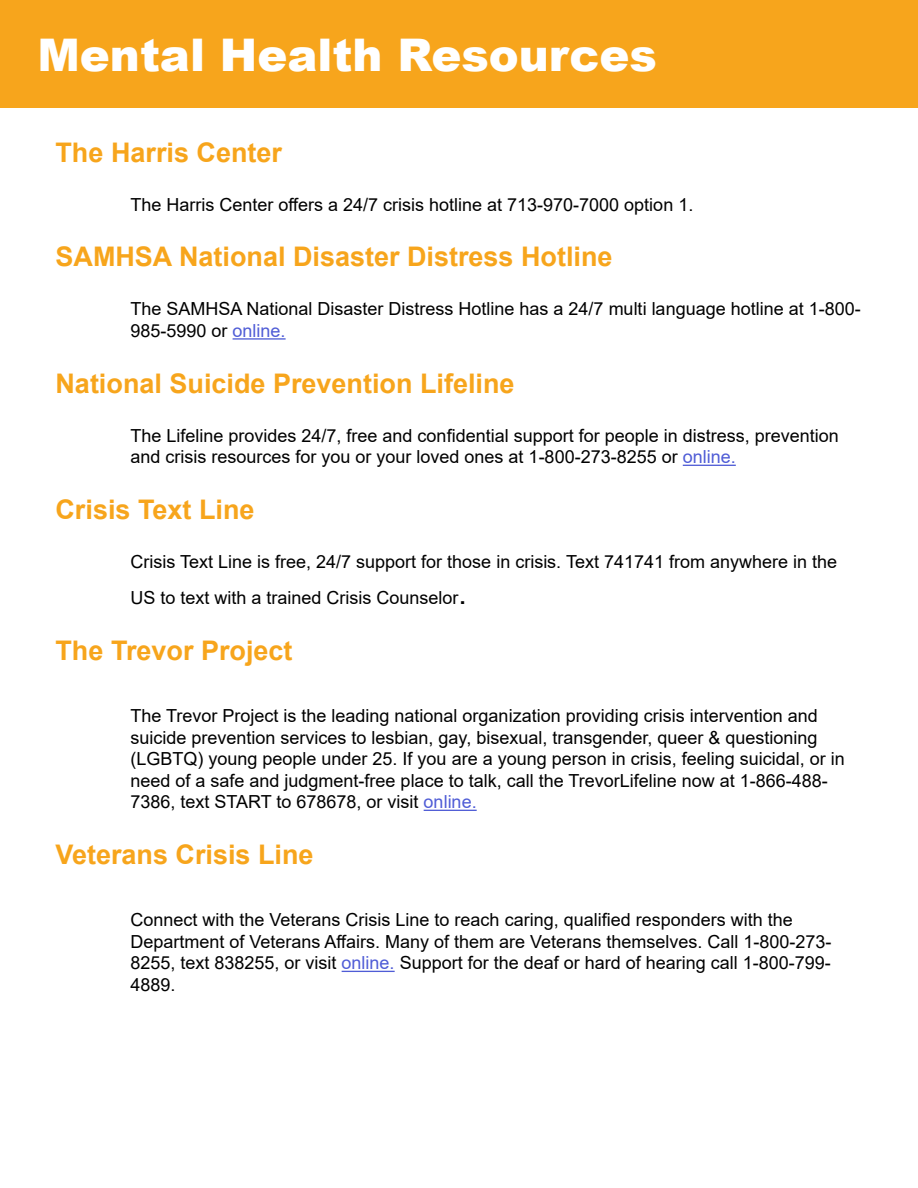
<style>
.page{position:relative;width:918px;height:1188px;background:#fff}
.page>*{position:absolute;margin:0;border:0;box-sizing:border-box;transform-origin:0 0}
.t1{font:900 45px "Arial";color:#fff}
.t2{font:700 27px "Arial";color:#f7a51c}
.t3{font:18px/21.6px "Arial";color:#000}
.s1{color:#4f5cd6}
.s2{font-size:30px}
</style>
<div class="page">
<div style="left:0;top:0;width:918px;height:108px;background:#f7a51c"></div>
<hr style="left:233px;top:338px;width:53px;height:2px;background:#4f5cd6">
<hr style="left:683px;top:465px;width:53px;height:1px;background:#4f5cd6">
<hr style="left:424px;top:810px;width:53px;height:1px;background:#4f5cd6">
<hr style="left:342px;top:971px;width:53px;height:1px;background:#4f5cd6">
<h1 class="t1" style="left:38px;top:22px;width:621px">Mental Health Resources</h1>
<h2 class="t2" style="left:56px;top:133px;width:228px">The Harris Center</h2>
<p class="t3" style="left:130px;top:193px;width:564px">The Harris Center offers a 24/7 crisis hotline at 713-970-7000 option 1.</p>
<h2 class="t2" style="left:56px;top:238px;width:559px">SAMHSA National Disaster Distress Hotline</h2>
<p class="t3" style="left:130px;top:298px;width:732px">The SAMHSA National Disaster Distress Hotline has a 24/7 multi language hotline at 1-800-<br>985-5990 or <span class="s1">online.</span></p>
<h2 class="t2" style="left:56px;top:364px;width:461px">National Suicide Prevention Lifeline</h2>
<p class="t3" style="left:130px;top:425px;width:710px">The Lifeline provides 24/7, free and confidential support for people in distress, prevention and crisis resources for you or your loved ones at 1-800-273-8255 or <span class="s1">online.</span></p>
<h2 class="t2" style="left:56px;top:491px;width:201px">Crisis Text Line</h2>
<p class="t3" style="left:130px;top:544px;width:708px;line-height:36px">Crisis Text Line is free, 24/7 support for those in crisis. Text 741741 from anywhere in the<br>US to text with a trained Crisis Counselor<span class="s2">.</span></p>
<h2 class="t2" style="left:56px;top:631px;width:239px">The Trevor Project</h2>
<p class="t3" style="left:130px;top:705px;width:716px">The Trevor Project is the leading national organization providing crisis intervention and suicide prevention services to lesbian, gay, bisexual, transgender, queer &amp; questioning (LGBTQ) young people under 25. If you are a young person in crisis, feeling suicidal, or in need of a safe and judgment-free place to talk, call the TrevorLifeline now at 1-866-488- 7386, text START to 678678, or visit <span class="s1">online.</span></p>
<h2 class="t2" style="left:56px;top:836px;width:260px">Veterans Crisis Line</h2>
<p class="t3" style="left:130px;top:909px;width:702px">Connect with the Veterans Crisis Line to reach caring, qualified responders with the Department of Veterans Affairs. Many of them are Veterans themselves. Call 1-800-273- 8255, text 838255, or visit <span class="s1">online.</span> Support for the deaf or hard of hearing call 1-800-799- 4889.</p>
</div>
